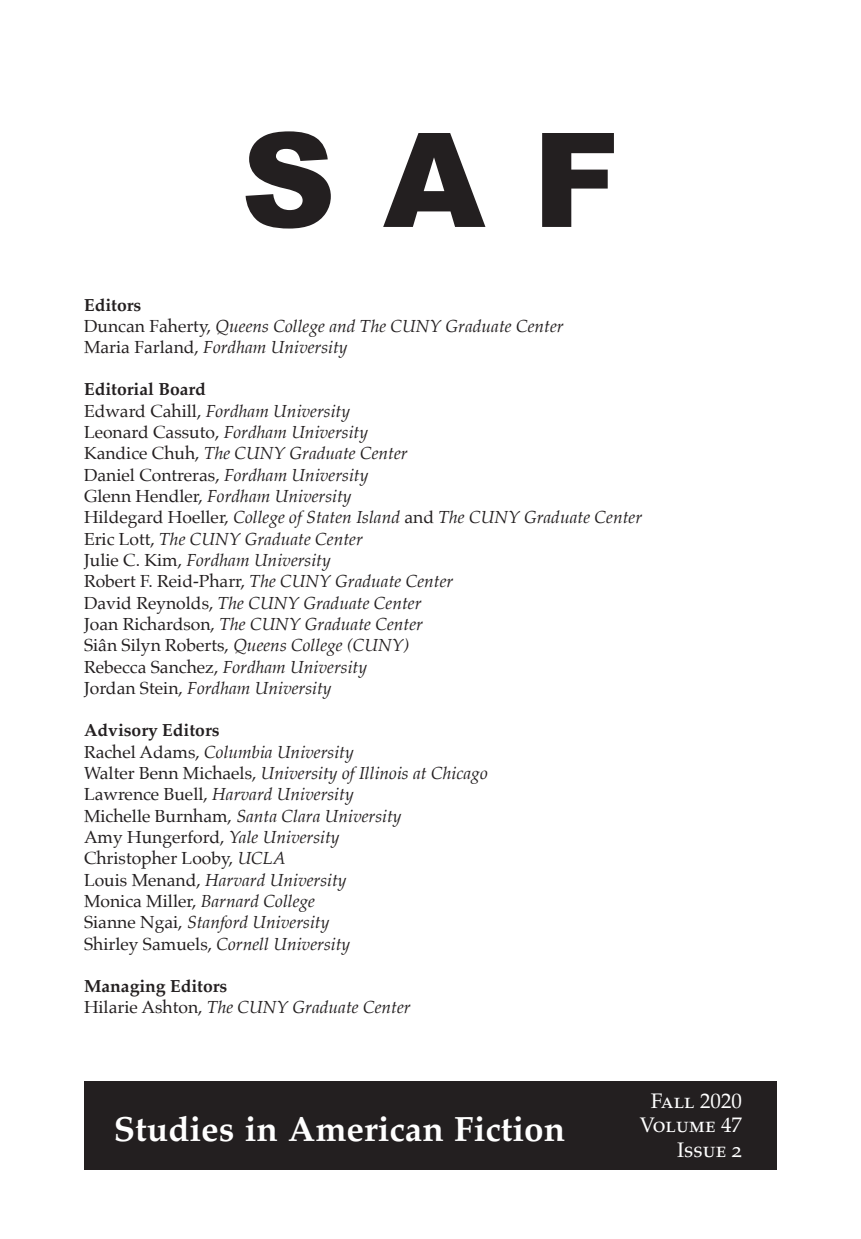
<style>
.page{position:relative;width:861px;height:1239px;background:#fff}
.page>*{position:absolute;margin:0;border:0;box-sizing:border-box;transform-origin:0 0}
.SAF_cover_title{font:900 131.25px "Arial";color:#231f20}
.t1{font:700 35px "Palatino";color:#fff}
.saf_volume_number{font:21px/24.5px "Palatino SC";color:#fff;text-align:right}
.t2{font:italic 17.5px "Palatino";color:#231f20}
.t3{font:700 17.5px "Palatino";color:#231f20}
.t4{font:17.5px "Palatino";color:#231f20}
.s1{font-style:normal}
.s2{font-style:italic}
.s3{font-family:"Palatino"}
</style>
<div class="page">
<div style="left:84px;top:1082px;width:693px;height:88px;background:#231f20"></div>
<p class="SAF_cover_title" style="left:241px;top:85px;width:380px">SAF</p>
<p class="t3" style="left:84px;top:290px;width:59px">Editors</p>
<p class="t2" style="left:84px;top:312px;width:481px"><span class="s1">Duncan Faherty,</span> Queens College and The CUNY Graduate Center</p>
<p class="t2" style="left:84px;top:333px;width:265px"><span class="s1">Maria Farland,</span> Fordham University</p>
<p class="t3" style="left:84px;top:374px;width:124px">Editorial Board</p>
<p class="t2" style="left:84px;top:396px;width:268px"><span class="s1">Edward Cahill,</span> Fordham University</p>
<p class="t2" style="left:84px;top:417px;width:286px"><span class="s1">Leonard Cassuto,</span> Fordham University</p>
<p class="t2" style="left:84px;top:439px;width:325px"><span class="s1">Kandice Chuh,</span> The CUNY Graduate Center</p>
<p class="t2" style="left:84px;top:460px;width:286px"><span class="s1">Daniel Contreras,</span> Fordham University</p>
<p class="t2" style="left:84px;top:481px;width:269px"><span class="s1">Glenn Hendler,</span> Fordham University</p>
<p class="t2" style="left:84px;top:503px;width:560px"><span class="s1">Hildegard Hoeller,</span> College of Staten Island <span class="s1">and</span> The CUNY Graduate Center</p>
<p class="t2" style="left:84px;top:524px;width:280px"><span class="s1">Eric Lott,</span> The CUNY Graduate Center</p>
<p class="t2" style="left:84px;top:545px;width:248px"><span class="s1">Julie C. Kim,</span> Fordham University</p>
<p class="t2" style="left:84px;top:567px;width:371px"><span class="s1">Robert F. Reid-Pharr,</span> The CUNY Graduate Center</p>
<p class="t2" style="left:84px;top:588px;width:339px"><span class="s1">David Reynolds,</span> The CUNY Graduate Center</p>
<p class="t2" style="left:84px;top:609px;width:341px"><span class="s1">Joan Richardson,</span> The CUNY Graduate Center</p>
<p class="t2" style="left:84px;top:631px;width:327px"><span class="s1">Siân Silyn Roberts,</span> Queens College (CUNY)</p>
<p class="t2" style="left:84px;top:652px;width:285px"><span class="s1">Rebecca Sanchez,</span> Fordham University</p>
<p class="t2" style="left:84px;top:673px;width:249px"><span class="s1">Jordan Stein,</span> Fordham University</p>
<p class="t3" style="left:84px;top:715px;width:137px">Advisory Editors</p>
<p class="t2" style="left:84px;top:737px;width:271px"><span class="s1">Rachel Adams,</span> Columbia University</p>
<p class="t2" style="left:84px;top:758px;width:405px"><span class="s1">Walter Benn Michaels,</span> University of Illinois at Chicago</p>
<p class="t2" style="left:84px;top:780px;width:271px"><span class="s1">Lawrence Buell,</span> Harvard University</p>
<p class="t2" style="left:84px;top:801px;width:319px"><span class="s1">Michelle Burnham,</span> Santa Clara University</p>
<p class="t4" style="left:84px;top:823px;width:257px">Amy Hungerford, <span class="s2">Yale University</span></p>
<p class="t4" style="left:84px;top:844px;width:203px">Christopher Looby, <span class="s2">UCLA</span></p>
<p class="t2" style="left:84px;top:865px;width:264px"><span class="s1">Louis Menand,</span> Harvard University</p>
<p class="t2" style="left:84px;top:886px;width:233px"><span class="s1">Monica Miller,</span> Barnard College</p>
<p class="t2" style="left:84px;top:908px;width:247px"><span class="s1">Sianne Ngai,</span> Stanford University</p>
<p class="t2" style="left:84px;top:929px;width:268px"><span class="s1">Shirley Samuels,</span> Cornell University</p>
<p class="t3" style="left:84px;top:971px;width:145px">Managing Editors</p>
<p class="t2" style="left:84px;top:993px;width:328px"><span class="s1">Hilarie Ashton,</span> The CUNY Graduate Center</p>
<p class="t1" style="left:114px;top:1099px;width:453px">Studies in American Fiction</p>
<p class="saf_volume_number" style="left:640px;top:1089px;width:104px">Fall <span class="s3">2020<br></span>Volume <span class="s3">47<br></span>Issue 2</p>
</div>
